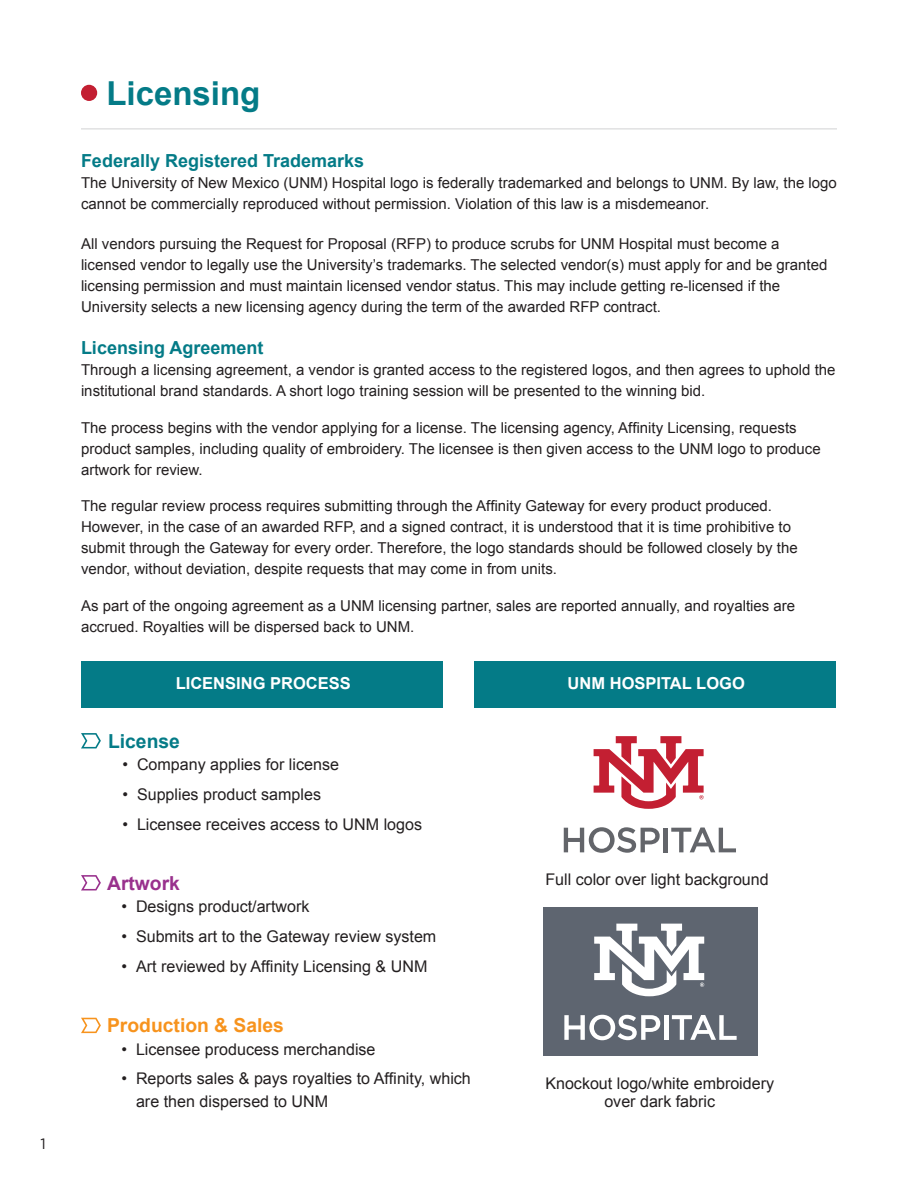
<style>
.page{position:relative;width:918px;height:1188px;background:#fff}
.page>*{position:absolute;margin:0;border:0;box-sizing:border-box;transform-origin:0 0}
.t1{font:700 33px "Arial";color:#047b87}
.t2{font:700 19.35px "Arial";color:#f7931d}
.t3{font:700 19.35px "Arial";color:#047b87}
.t4{font:700 19.35px "Arial";color:#99318d}
.t5{font:700 18px "Arial";color:#047b87}
.t6{font:700 16.5px "Arial";color:#fff}
.t7{font:16.05px/22.5px "Arial";color:#231f20}
.t8{font:15px/21px "Arial";color:#231f20}
.t9{font:15px "Gotham";color:#231f20}
</style>
<div class="page">
<hr style="left:81px;top:129px;width:756px;height:1px;background:#d1d2d4">
<div style="left:82px;top:661px;width:361px;height:46px;background:#047b87"></div>
<div style="left:475px;top:661px;width:361px;height:46px;background:#047b87"></div>
<div style="left:81px;top:85px;width:16px;height:16px;background:#c31f32;border-radius:50%"></div>
<svg style="left:81px;top:875px;width:20px;height:15px"></svg>
<svg style="left:81px;top:1018px;width:20px;height:15px"></svg>
<svg style="left:81px;top:733px;width:20px;height:15px"></svg>
<svg style="left:564px;top:827px;width:96px;height:26px"></svg>
<div style="left:663px;top:828px;width:5px;height:24px;background:#63656a"></div>
<svg style="left:671px;top:828px;width:65px;height:24px"></svg>
<svg style="left:594px;top:736px;width:110px;height:73px"></svg>
<div style="left:543px;top:908px;width:215px;height:148px;background:#5e6570"></div>
<svg style="left:564px;top:1015px;width:96px;height:25px"></svg>
<hr style="left:664px;top:1015px;width:4px;height:25px;background:#fff">
<svg style="left:672px;top:1015px;width:65px;height:25px"></svg>
<svg style="left:594px;top:924px;width:110px;height:72px"></svg>
<p class="t9" style="left:40px;top:1134px;width:7px">1</p>
<p class="t1" style="left:106px;top:72px;width:156px">Licensing</p>
<p class="t5" style="left:81px;top:149px;width:285px">Federally Registered Trademarks</p>
<p class="t8" style="left:81px;top:172px;width:757px">The University of New Mexico (UNM) Hospital logo is federally trademarked and belongs to UNM. By law, the logo cannot be commercially reproduced without permission. Violation of this law is a misdemeanor.</p>
<p class="t8" style="left:81px;top:233px;width:748px">All vendors pursuing the Request for Proposal (RFP) to produce scrubs for UNM Hospital must become a licensed vendor to legally use the University’s trademarks. The selected vendor(s) must apply for and be granted licensing permission and must maintain licensed vendor status. This may include getting re-licensed if the University selects a new licensing agency during the term of the awarded RFP contract.</p>
<p class="t5" style="left:81px;top:336px;width:184px">Licensing Agreement</p>
<p class="t8" style="left:81px;top:359px;width:756px">Through a licensing agreement, a vendor is granted access to the registered logos, and then agrees to uphold the institutional brand standards. A short logo training session will be presented to the winning bid.</p>
<p class="t8" style="left:81px;top:417px;width:741px">The process begins with the vendor applying for a license. The licensing agency, Affinity Licensing, requests product samples, including quality of embroidery. The licensee is then given access to the UNM logo to produce artwork for review.</p>
<p class="t8" style="left:81px;top:496px;width:718px">The regular review process requires submitting through the Affinity Gateway for every product produced.<br>However, in the case of an awarded RFP, and a signed contract, it is understood that it is time prohibitive to submit through the Gateway for every order. Therefore, the logo standards should be followed closely by the vendor, without deviation, despite requests that may come in from units.</p>
<p class="t8" style="left:81px;top:595px;width:716px">As part of the ongoing agreement as a UNM licensing partner, sales are reported annually, and royalties are accrued. Royalties will be dispersed back to UNM.</p>
<p class="t6" style="left:176px;top:672px;width:177px">LICENSING PROCESS</p>
<p class="t6" style="left:568px;top:672px;width:179px">UNM HOSPITAL LOGO</p>
<p class="t3" style="left:108px;top:728px;width:73px">License</p>
<p class="t7" style="left:123px;top:754px;width:218px">• Company applies for license</p>
<p class="t7" style="left:123px;top:784px;width:200px">• Supplies product samples</p>
<p class="t7" style="left:123px;top:813px;width:301px">• Licensee receives access to UNM logos</p>
<p class="t4" style="left:107px;top:870px;width:74px">Artwork</p>
<p class="t7" style="left:122px;top:895px;width:189px">• Designs product/artwork</p>
<p class="t7" style="left:122px;top:925px;width:316px">• Submits art to the Gateway review system</p>
<p class="t7" style="left:122px;top:955px;width:307px">• Art reviewed by Affinity Licensing &amp; UNM</p>
<p class="t2" style="left:107px;top:1013px;width:178px">Production &amp; Sales</p>
<p class="t7" style="left:122px;top:1038px;width:256px">• Licensee producess merchandise</p>
<p class="t7" style="left:136px;top:1068px;width:336px;text-indent:-14px">• Reports sales &amp; pays royalties to Affinity, which are then dispersed to UNM</p>
<p class="t7" style="left:545px;top:868px;width:225px">Full color over light background</p>
<p class="t7" style="left:545px;top:1072px;width:230px">Knockout logo/white embroidery</p>
<p class="t7" style="left:604px;top:1090px;width:112px">over dark fabric</p>
</div>
